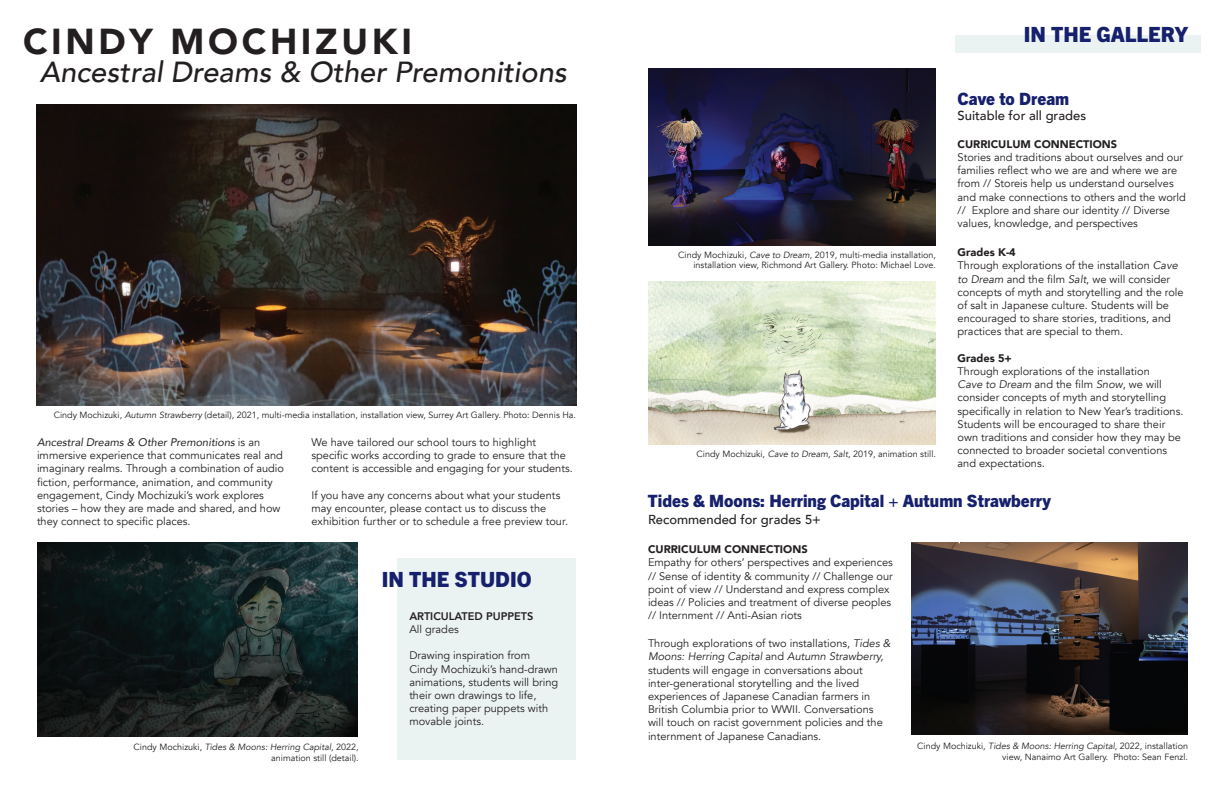
<style>
.page{position:relative;width:1224px;height:792px;background:#fff}
.page>*{position:absolute;margin:0;border:0;box-sizing:border-box;transform-origin:0 0}
.t1{font:900 36px "Avenir";letter-spacing:.1em;color:#231f20}
.t2{font:italic 500 29px "Avenir";color:#231f20}
.t3{font:800 21px "Trade Gothic Next LT Pro";color:#16206d}
.t4{font:800 17px "Trade Gothic Next LT Pro";color:#16206d}
.t5{font:500 13px "Avenir";color:#231f20}
.t6{font:11px/13.2px "Avenir";color:#231f20}
.t7{font:900 11px "Avenir";color:#231f20}
.t8{font:800 11px "Avenir";color:#231f20}
.t9{font:9px/10.8px "Avenir";color:#231f20;text-align:right}
.s1{font-style:italic}
.s2{font-weight:900}
</style>
<div class="page">
<div style="left:397px;top:559px;width:179px;height:201px;background:#ebf3f2"></div>
<div style="left:955px;top:35px;width:246px;height:18px;background:#ebf3f2"></div>
<img style="left:36px;top:105px;width:540px;height:301px">
<img style="left:648px;top:69px;width:288px;height:176px">
<img style="left:37px;top:542px;width:321px;height:195px">
<img style="left:648px;top:282px;width:288px;height:162px">
<img style="left:911px;top:542px;width:277px;height:192px">
<h1 class="t1" style="left:23px;top:11px;width:390px">CINDY MOCHIZUKI</h1>
<h2 class="t2" style="left:40px;top:55px;width:528px">Ancestral Dreams &amp; Other Premonitions</h2>
<p class="t9" style="left:54px;top:410px;width:524px">Cindy Mochizuki, <span class="s1">Autumn Strawberry</span> (detail), 2021, multi-media installation, installation view, Surrey Art Gallery. Photo: Dennis Ha.</p>
<p class="t6" style="left:37px;top:436px;width:249px"><span class="s1">Ancestral Dreams &amp; Other Premonitions</span> is an immersive experience that communicates real and imaginary realms. Through a combination of audio fiction, performance, animation, and community engagement, Cindy Mochizuki’s work explores stories – how they are made and shared, and how they connect to specific places.</p>
<p class="t6" style="left:311px;top:436px;width:263px">We have tailored our school tours to highlight specific works according to grade to ensure that the content is accessible and engaging for your students.</p>
<p class="t6" style="left:311px;top:489px;width:258px">If you have any concerns about what your students may encounter, please contact us to discuss the exhibition further or to schedule a free preview tour.</p>
<h3 class="t3" style="left:1024px;top:20px;width:166px">IN THE GALLERY</h3>
<h3 class="t4" style="left:958px;top:87px;width:113px">Cave to Dream</h3>
<p class="t9" style="left:678px;top:249px;width:259px">Cindy Mochizuki, <span class="s1">Cave to Dream</span>, 2019, multi-media installation, installation view, Richmond Art Gallery. Photo: Michael Love.</p>
<p class="t9" style="left:697px;top:449px;width:241px">Cindy Mochizuki, <span class="s1">Cave to Dream</span>, <span class="s1">Salt</span>, 2019, animation still.</p>
<p class="t5" style="left:958px;top:105px;width:130px">Suitable for all grades</p>
<p class="t7" style="left:958px;top:135px;width:161px">CURRICULUM CONNECTIONS</p>
<p class="t6" style="left:958px;top:151px;width:230px">Stories and traditions about ourselves and our families reflect who we are and where we are from // Storeis help us understand ourselves and make connections to others and the world // Explore and share our identity // Diverse values, knowledge, and perspectives</p>
<p class="t6" style="left:958px;top:246px;width:228px"><span class="s2">Grades K-4<br></span>Through explorations of the installation <span class="s1">Cave to Dream</span> and the film <span class="s1">Salt</span>, we will consider concepts of myth and storytelling and the role of salt in Japanese culture. Students will be encouraged to share stories, traditions, and practices that are special to them.</p>
<p class="t7" style="left:958px;top:349px;width:56px">Grades 5+</p>
<p class="t6" style="left:958px;top:365px;width:227px">Through explorations of the installation<br><span class="s1">Cave to Dream</span> and the film <span class="s1">Snow</span>, we will consider concepts of myth and storytelling specifically in relation to New Year’s traditions.<br>Students will be encouraged to share their own traditions and consider how they may be connected to broader societal conventions and expectations.</p>
<h3 class="t4" style="left:648px;top:489px;width:404px">Tides &amp; Moons: Herring Capital + Autumn Strawberry</h3>
<p class="t5" style="left:648px;top:508px;width:174px">Recommended for grades 5+</p>
<p class="t7" style="left:648px;top:540px;width:161px">CURRICULUM CONNECTIONS</p>
<p class="t6" style="left:648px;top:556px;width:246px">Empathy for others’ perspectives and experiences // Sense of identity &amp; community // Challenge our point of view // Understand and express complex ideas // Policies and treatment of diverse peoples // Internment // Anti-Asian riots</p>
<h3 class="t3" style="left:382px;top:565px;width:151px">IN THE STUDIO</h3>
<p class="t8" style="left:409px;top:607px;width:126px">ARTICULATED PUPPETS</p>
<p class="t6" style="left:409px;top:623px;width:51px">All grades</p>
<p class="t6" style="left:409px;top:649px;width:150px">Drawing inspiration from<br>Cindy Mochizuki’s hand-drawn animations, students will bring their own drawings to life, creating paper puppets with movable joints.</p>
<p class="t6" style="left:648px;top:637px;width:244px">Through explorations of two installations, <span class="s1">Tides &amp; Moons: Herring Capital</span> and <span class="s1">Autumn Strawberry, </span>students will engage in conversations about inter-generational storytelling and the lived experiences of Japanese Canadian farmers in British Columbia prior to WWII. Conversations will touch on racist government policies and the internment of Japanese Canadians.</p>
<p class="t9" style="left:134px;top:742px;width:227px">Cindy Mochizuki, <span class="s1">Tides &amp; Moons: Herring Capital</span>, 2022, animation still (detail).</p>
<p class="t9" style="left:917px;top:740px;width:272px">Cindy Mochizuki, <span class="s1">Tides &amp; Moons: Herring Capital</span>, 2022, installation view, Nanaimo Art Gallery. Photo: Sean Fenzl.</p>
</div>
